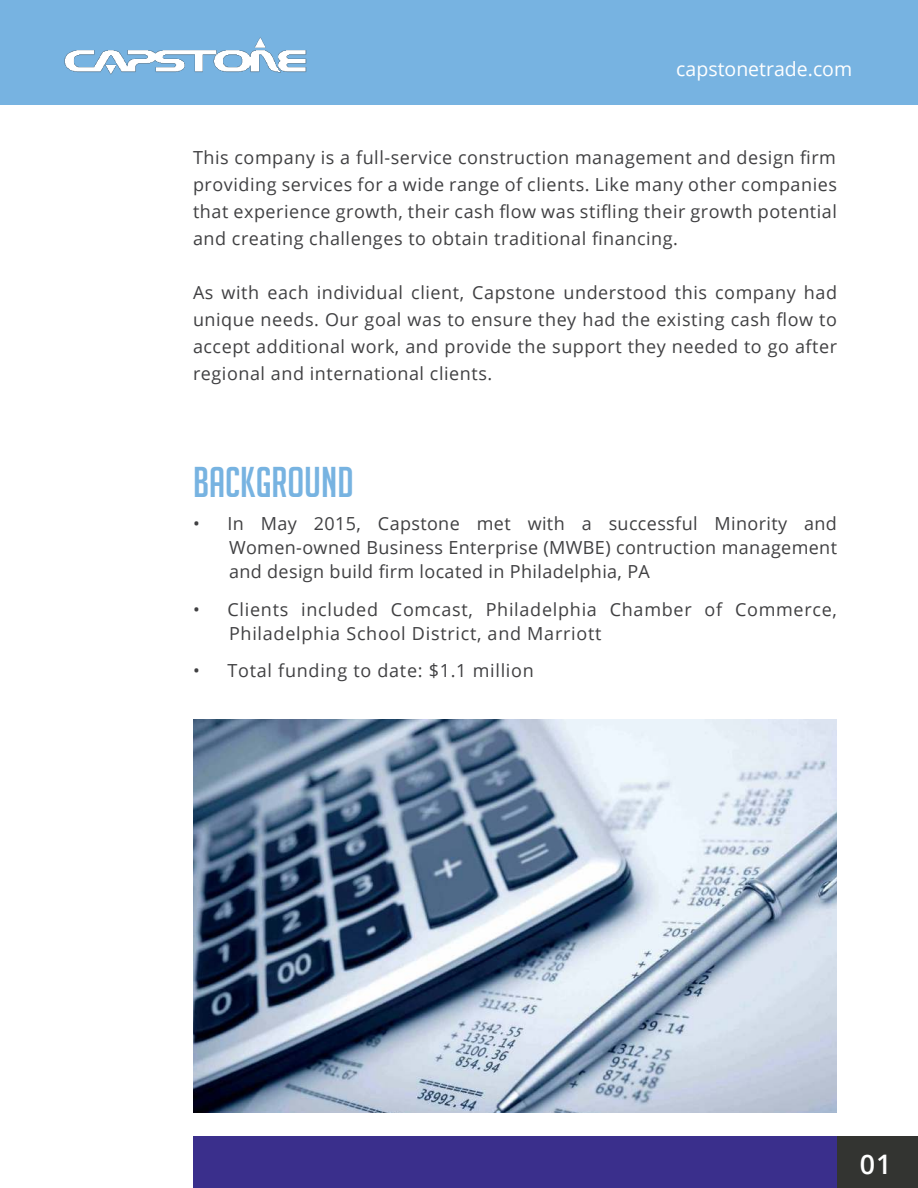
<style>
.page{position:relative;width:918px;height:1188px;background:#fff}
.page>*{position:absolute;margin:0;border:0;box-sizing:border-box;transform-origin:0 0}
.t1{font:42px "Big Noodle Titling";color:#77b3e1}
.t2{font:600 26.85px "Open Sans";color:#fff}
.t3{font:19.5px "Open Sans";color:#fff}
.t4{font:18px/27px "Open Sans";letter-spacing:.03em;color:#404042;text-align:justify}
</style>
<div class="page">
<img style="left:193px;top:720px;width:644px;height:392px">
<div style="left:0;top:0;width:917px;height:104px;background:#77b3e1"></div>
<img style="left:64px;top:37px;width:243px;height:38px">
<div style="left:193px;top:1137px;width:644px;height:51px;background:#3a2f8c"></div>
<div style="left:837px;top:1137px;width:81px;height:51px;background:#333431"></div>
<p class="t3" style="left:676px;top:61px;width:177px">capstonetrade.com</p>
<p class="t4" style="left:193px;top:144px;width:646px">This company is a full-service construction management and design firm providing services for a wide range of clients. Like many other companies that experience growth, their cash flow was stifling their growth potential and creating challenges to obtain traditional financing.</p>
<p class="t4" style="left:193px;top:281px;width:646px">As with each individual client, Capstone understood this company had unique needs. Our goal was to ensure they had the existing cash flow to accept additional work, and provide the support they needed to go after regional and international clients.</p>
<h1 class="t1" style="left:193px;top:458px;width:162px">BACKGROUND</h1>
<p class="t4" style="left:193px;top:512px;width:8px">ï</p>
<p class="t4" style="left:228px;top:513px;width:611px;line-height:24px">In May 2015, Capstone met with a successful Minority and Women-owned Business Enterprise (MWBE) contruction management and design build firm located in Philadelphia, PA</p>
<p class="t4" style="left:229px;top:597px;width:609px;line-height:24px;text-indent:-36px">• Clients included Comcast, Philadelphia Chamber of Commerce,<br>Philadelphia School District, and Marriott</p>
<p class="t4" style="left:193px;top:659px;width:8px">ï</p>
<p class="t4" style="left:228px;top:659px;width:308px">Total funding to date: $1.1 million</p>
<h2 class="t2" style="left:860px;top:1149px;width:33px">01</h2>
</div>
